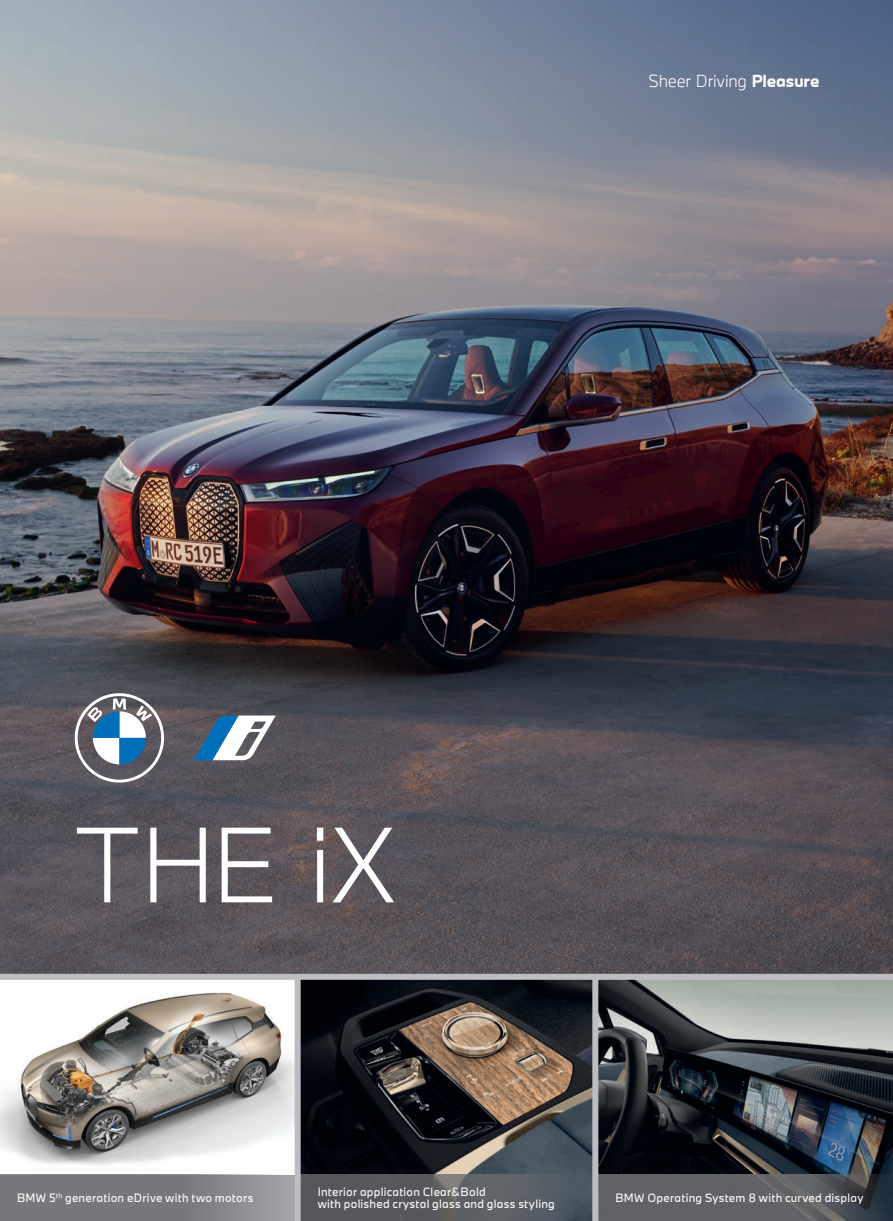
<style>
.page{position:relative;width:893px;height:1221px;background:#fff}
.page>*{position:absolute;margin:0;border:0;box-sizing:border-box;transform-origin:0 0}
.t1{font:300 99px "BMW Type Next Latin";color:#fff}
.t2{font:300 16.2px "BMW Type Next Latin";letter-spacing:-.015em;color:#fff}
.t3{font:11.25px/12px "BMW Type Next Latin TT";letter-spacing:.02em;color:#fff}
.s1{font-family:"BMW Type Next Latin TT";font-weight:700}
</style>
<div class="page">
<img style="left:0;top:0;width:893px;height:973px">
<img style="left:598px;top:979px;width:295px;height:195px">
<img style="left:0;top:979px;width:295px;height:195px">
<svg style="left:301px;top:979px;width:291px;height:195px;background:#363332"></svg>
<svg style="left:0;top:1174px;width:295px;height:46px;background:#808184"></svg>
<svg style="left:301px;top:1174px;width:291px;height:46px;background:#585c61"></svg>
<svg style="left:598px;top:1174px;width:295px;height:46px;background:#585b5f"></svg>
<div style="left:295px;top:977px;width:6px;height:243px;background:#bcbdc0"></div>
<div style="left:592px;top:977px;width:6px;height:243px;background:#bcbdc0"></div>
<div style="left:0;top:973px;width:893px;height:6px;background:#bcbdc0"></div>
<svg style="left:75px;top:693px;width:89px;height:89px"></svg>
<svg style="left:194px;top:715px;width:82px;height:45px"></svg>
<h2 class="t2" style="left:648px;top:70px;width:172px">Sheer Driving <span class="s1">Pleasure</span></h2>
<h1 class="t1" style="left:74px;top:797px;width:321px">THE iX</h1>
<p class="t3" style="left:17px;top:1191px;width:238px">BMW 5<sup>th</sup> generation eDrive with two motors</p>
<p class="t3" style="left:318px;top:1185px;width:239px">Interior application Clear&amp;Bold<br>with polished crystal glass and glass styling</p>
<p class="t3" style="left:615px;top:1191px;width:250px">BMW Operating System 8 with curved display</p>
</div>
